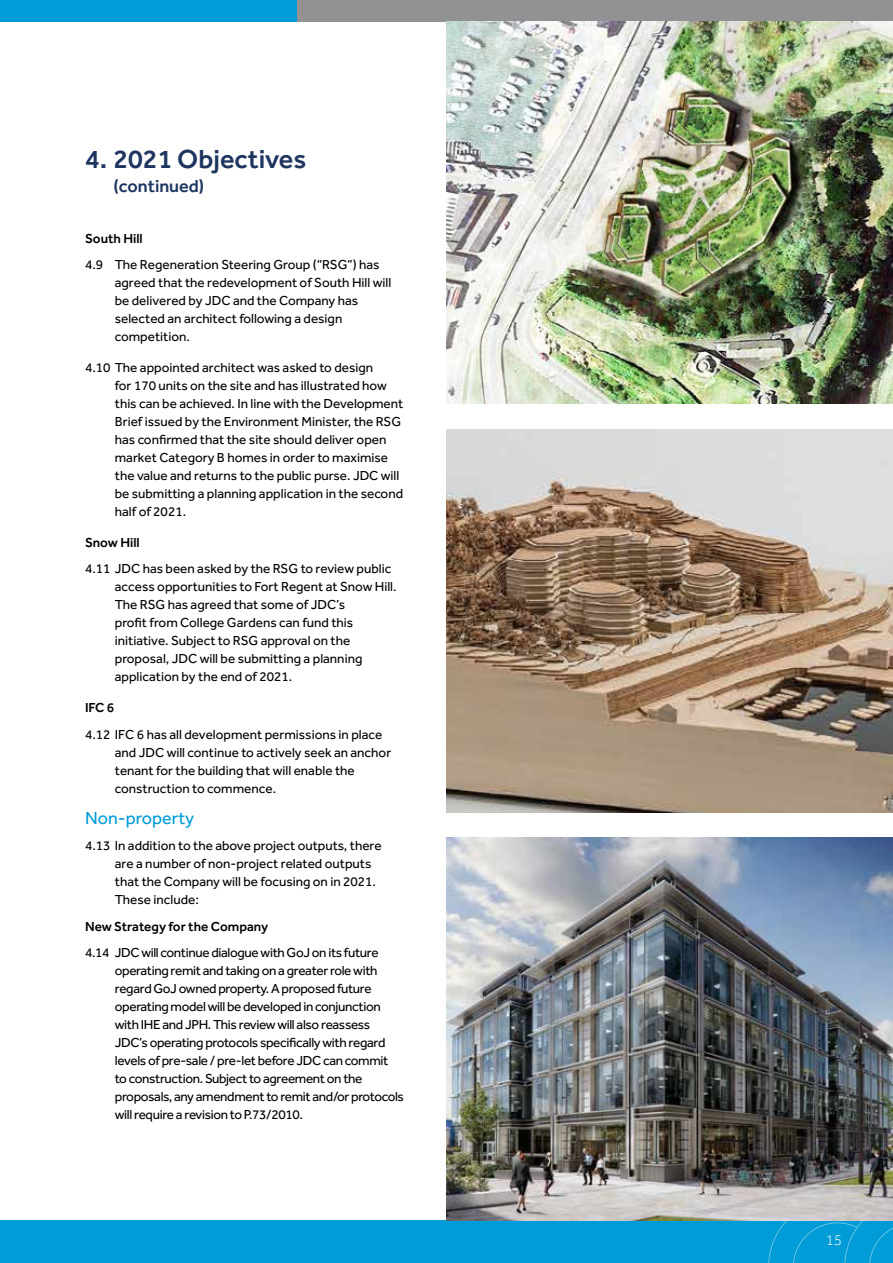
<style>
.page{position:relative;width:893px;height:1263px;background:#fff}
.page>*{position:absolute;margin:0;border:0;box-sizing:border-box;transform-origin:0 0}
.t1{font:500 27px "Effra";color:#1e3560}
.t2{font:18px "Effra";color:#009cd7}
.t3{font:500 18px "Effra";color:#1e3560}
.t4{font:300 15px "Effra";color:#fff}
.t5{font:13.5px/18px "Effra";color:#000}
.t6{font:13.5px/18px "Effra";letter-spacing:-.025em;color:#000}
.t7{font:500 13.5px "Effra";color:#000}
</style>
<div class="page">
<div style="left:0;top:1220px;width:893px;height:43px;background:#009cd7"></div>
<svg style="left:768px;top:1220px;width:125px;height:43px"></svg>
<div style="left:0;top:0;width:298px;height:21px;background:#009cd7"></div>
<div style="left:298px;top:0;width:595px;height:21px;background:#929294"></div>
<img style="left:446px;top:21px;width:447px;height:383px">
<img style="left:446px;top:429px;width:447px;height:383px">
<img style="left:446px;top:838px;width:447px;height:382px">
<h1 class="t1" style="left:85px;top:143px;width:223px">4. 2021 Objectives</h1>
<h2 class="t3" style="left:114px;top:175px;width:92px">(continued)</h2>
<p class="t7" style="left:85px;top:230px;width:59px">South Hill</p>
<p class="t5" style="left:115px;top:256px;width:278px;text-indent:-30px">4.9 The Regeneration Steering Group (“RSG”) has agreed that the redevelopment of South Hill will be delivered by JDC and the Company has selected an architect following a design competition.</p>
<p class="t5" style="left:115px;top:358px;width:290px;text-indent:-30px">4.10 The appointed architect was asked to design<br>for 170 units on the site and has illustrated how this can be achieved. In line with the Development Brief issued by the Environment Minister, the RSG has confirmed that the site should deliver open market Category B homes in order to maximise the value and returns to the public purse. JDC will be submitting a planning application in the second half of 2021.</p>
<p class="t7" style="left:85px;top:534px;width:56px">Snow Hill</p>
<p class="t5" style="left:115px;top:560px;width:283px;text-indent:-30px">4.11 JDC has been asked by the RSG to review public access opportunities to Fort Regent at Snow Hill.<br>The RSG has agreed that some of JDC’s<br>profit from College Gardens can fund this initiative. Subject to RSG approval on the proposal, JDC will be submitting a planning application by the end of 2021.</p>
<p class="t7" style="left:85px;top:699px;width:31px">IFC 6</p>
<p class="t5" style="left:115px;top:725px;width:278px;text-indent:-30px">4.12 IFC 6 has all development permissions in place and JDC will continue to actively seek an anchor tenant for the building that will enable the construction to commence.</p>
<h2 class="t2" style="left:85px;top:807px;width:111px">Non-property</h2>
<p class="t5" style="left:115px;top:836px;width:268px;text-indent:-30px">4.13 In addition to the above project outputs, there are a number of non-project related outputs that the Company will be focusing on in 2021.<br>These include:</p>
<p class="t7" style="left:85px;top:918px;width:185px">New Strategy for the Company</p>
<p class="t6" style="left:115px;top:943px;width:291px;text-indent:-30px">4.14 JDC will continue dialogue with GoJ on its future operating remit and taking on a greater role with regard GoJ owned property. A proposed future operating model will be developed in conjunction with IHE and JPH. This review will also reassess JDC’s operating protocols specifically with regard levels of pre-sale / pre-let before JDC can commit<br>to construction. Subject to agreement on the proposals, any amendment to remit and/or protocols will require a revision to P.73/2010.</p>
<p class="t4" style="left:826px;top:1232px;width:18px">7915</p>
</div>
